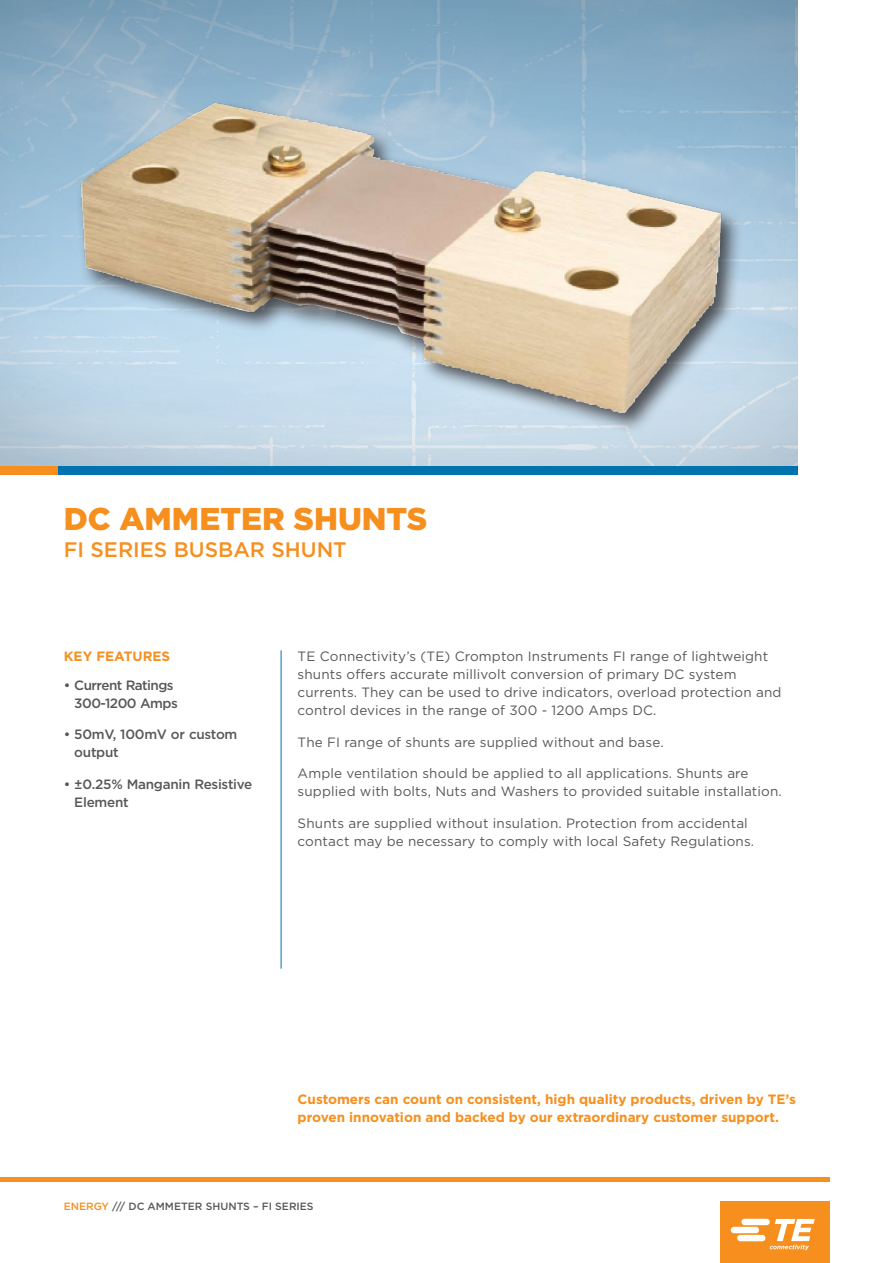
<style>
.page{position:relative;width:893px;height:1263px;background:#fff}
.page>*{position:absolute;margin:0;border:0;box-sizing:border-box;transform-origin:0 0}
.Cover_-_Main_Headlin{font:900 31.5px "Gotham";color:#f68f1e}
.Cover_-_Subhead{font:500 21px "Gotham";color:#f68f1e}
.Main_Body_Copy{font:13.5px/18px "Gotham";letter-spacing:.01em;color:#57585a}
.Cover_-_Closing_Copy{font:700 13.5px/18px "Gotham";color:#f68f1e}
.Key_Features_-_Bulle{font:500 13.5px/18px "Gotham";letter-spacing:-.02em;color:#57585a}
.Key_Features_-_Bulle-2{font:500 13.5px/18px "Gotham";letter-spacing:-.04em;color:#57585a}
.KEY_FEATURE__TITLE{font:700 13.5px "Gotham";color:#f68f1e}
.WP_Footer_Info{font:500 10.5px "Gotham";color:#57585a}
.s1{color:#f68f1e}
</style>
<div class="page">
<img style="left:0;top:0;width:797px;height:466px">
<hr style="left:281px;top:650px;width:1px;height:318px;background:#0073ae">
<div style="left:0;top:466px;width:58px;height:9px;background:#f68f1e"></div>
<div style="left:58px;top:466px;width:739px;height:9px;background:#0073ae"></div>
<hr style="left:0;top:1177px;width:829px;height:4px;background:#f68f1e">
<div style="left:720px;top:1201px;width:109px;height:62px;background:#f68f1e"></div>
<svg style="left:731px;top:1219px;width:84px;height:31px"></svg>
<img style="left:62px;top:4px;width:676px;height:462px">
<p class="Cover_-_Main_Headlin" style="left:64px;top:497px;width:365px">DC AMMETER SHUNTS</p>
<p class="Cover_-_Subhead" style="left:64px;top:536px;width:285px">FI SERIES BUSBAR SHUNT</p>
<p class="KEY_FEATURE__TITLE" style="left:64px;top:647px;width:108px">KEY FEATURES</p>
<p class="Main_Body_Copy" style="left:298px;top:647px;width:485px">TE Connectivity’s (TE) Crompton Instruments FI range of lightweight shunts offers accurate millivolt conversion of primary DC system currents. They can be used to drive indicators, overload protection and control devices in the range of 300 - 1200 Amps DC.</p>
<p class="Main_Body_Copy" style="left:298px;top:733px;width:368px">The FI range of shunts are supplied without and base.</p>
<p class="Main_Body_Copy" style="left:298px;top:764px;width:486px">Ample ventilation should be applied to all applications. Shunts are supplied with bolts, Nuts and Washers to provided suitable installation.</p>
<p class="Main_Body_Copy" style="left:298px;top:814px;width:458px">Shunts are supplied without insulation. Protection from accidental contact may be necessary to comply with local Safety Regulations.</p>
<p class="Key_Features_-_Bulle-2" style="left:74px;top:676px;width:105px;text-indent:-11px">• Current Ratings<br>300-1200 Amps</p>
<p class="Key_Features_-_Bulle" style="left:74px;top:725px;width:165px;text-indent:-11px">• 50mV, 100mV or custom output</p>
<p class="Key_Features_-_Bulle" style="left:74px;top:775px;width:180px;text-indent:-11px">• ±0.25% Manganin Resistive<br>Element</p>
<p class="Cover_-_Closing_Copy" style="left:298px;top:1090px;width:500px">Customers can count on consistent, high quality products, driven by TE’s proven innovation and backed by our extraordinary customer support.</p>
<p class="WP_Footer_Info" style="left:64px;top:1199px;width:251px"><span class="s1">ENERGY</span> /// DC AMMETER SHUNTS – FI SERIES</p>
</div>
